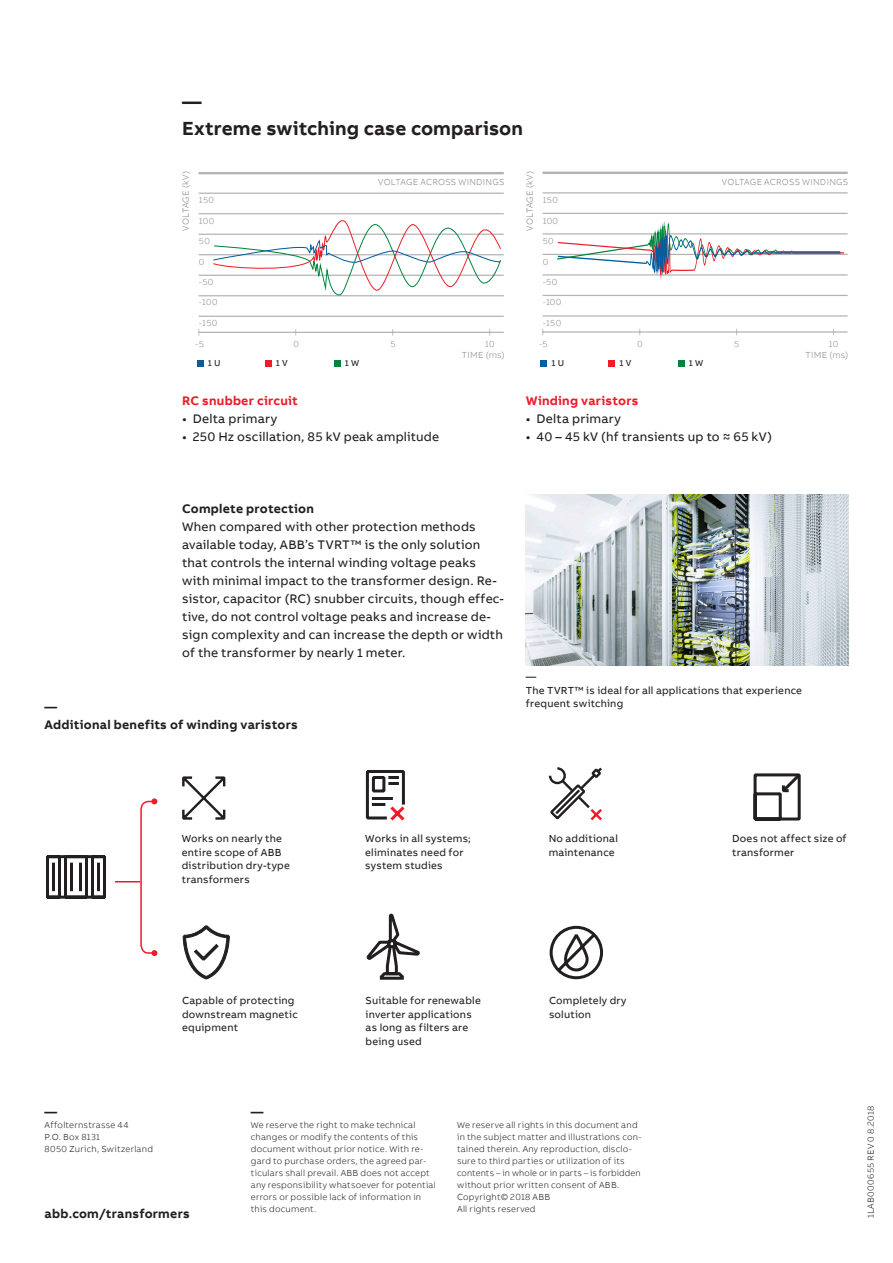
<style>
.page{position:relative;width:893px;height:1263px;background:#fff}
.page>*{position:absolute;margin:0;border:0;box-sizing:border-box;transform-origin:0 0}
.Listing_01_8_5pt_12p{font:700 19.5px "AB Bvoice";letter-spacing:.005em;color:#231f20}
.Listing_01_8_5pt_12p-2{font:12.75px/18px "AB Bvoice";letter-spacing:.015em;color:#231f20}
.Listing_01_8_5pt_12p-3{font:700 12.75px "AB Bvoice";letter-spacing:.02em;color:#231f20}
.Listing_01_8_5pt_12p-4{font:700 12.75px "AB Bvoice";letter-spacing:.02em;color:#ee1c28}
.Listing_01_8_5pt_12p-5{font:10.5px/13.5px "AB Bvoice";letter-spacing:.02em;color:#231f20}
.t1{font:300 9px/12px "AB Bvoice";letter-spacing:.025em;color:#231f20}
.Lead_13pt_18pt{font:300 9px "AB Bvoice";letter-spacing:.025em;color:#8a8c8f}
.Lead_13pt_18pt-2{font:9px "AB Bvoice";color:#231f20}
</style>
<div class="page">
<hr style="left:543px;top:315px;width:305px;height:1px;background:#b2b3b7">
<hr style="left:543px;top:295px;width:305px;height:1px;background:#b2b3b7">
<hr style="left:543px;top:274px;width:305px;height:1px;background:#b2b3b7">
<hr style="left:543px;top:254px;width:305px;height:1px;background:#b2b3b7">
<hr style="left:543px;top:233px;width:305px;height:1px;background:#b2b3b7">
<hr style="left:543px;top:213px;width:305px;height:1px;background:#b2b3b7">
<hr style="left:543px;top:192px;width:305px;height:1px;background:#b2b3b7">
<hr style="left:543px;top:172px;width:305px;height:2px;background:#b2b3b7">
<hr style="left:543px;top:332px;width:305px;height:1px;background:#b2b3b7">
<svg style="left:556px;top:223px;width:289px;height:53px"></svg>
<svg style="left:541px;top:360px;width:6px;height:6px"></svg>
<svg style="left:609px;top:360px;width:6px;height:6px"></svg>
<svg style="left:678px;top:360px;width:6px;height:6px"></svg>
<hr style="left:199px;top:316px;width:305px;height:1px;background:#b2b3b7">
<hr style="left:199px;top:295px;width:305px;height:1px;background:#b2b3b7">
<hr style="left:199px;top:275px;width:305px;height:1px;background:#b2b3b7">
<hr style="left:199px;top:254px;width:305px;height:1px;background:#b2b3b7">
<hr style="left:199px;top:234px;width:305px;height:1px;background:#b2b3b7">
<hr style="left:199px;top:213px;width:305px;height:1px;background:#b2b3b7">
<hr style="left:199px;top:193px;width:305px;height:1px;background:#b2b3b7">
<hr style="left:199px;top:172px;width:305px;height:2px;background:#b2b3b7">
<hr style="left:199px;top:332px;width:305px;height:1px;background:#b2b3b7">
<svg style="left:212px;top:214px;width:289px;height:81px"></svg>
<svg style="left:197px;top:360px;width:6px;height:6px"></svg>
<svg style="left:265px;top:360px;width:6px;height:6px"></svg>
<div style="left:334px;top:360px;width:7px;height:6px;background:#00853d"></div>
<img style="left:526px;top:495px;width:322px;height:171px">
<svg style="left:182px;top:776px;width:44px;height:44px"></svg>
<svg style="left:182px;top:925px;width:48px;height:54px"></svg>
<svg style="left:365px;top:770px;width:40px;height:51px"></svg>
<svg style="left:366px;top:913px;width:54px;height:67px"></svg>
<svg style="left:549px;top:767px;width:53px;height:54px"></svg>
<svg style="left:549px;top:925px;width:55px;height:55px"></svg>
<svg style="left:753px;top:773px;width:48px;height:48px"></svg>
<svg style="left:46px;top:855px;width:60px;height:44px"></svg>
<svg style="left:115px;top:798px;width:42px;height:158px"></svg>
<p class="Listing_01_8_5pt_12p" style="left:182px;top:89px;width:21px">—</p>
<p class="Listing_01_8_5pt_12p" style="left:182px;top:116px;width:342px">Extreme switching case comparison</p>
<p class="Lead_13pt_18pt" style="left:181px;top:231px;width:61px;rotate:-90deg">VOLTAGE (kV)</p>
<p class="Lead_13pt_18pt" style="left:199px;top:195px;width:17px">150</p>
<p class="Lead_13pt_18pt" style="left:199px;top:215px;width:17px">100</p>
<p class="Lead_13pt_18pt" style="left:199px;top:236px;width:12px">50</p>
<p class="Lead_13pt_18pt" style="left:199px;top:256px;width:7px">0</p>
<p class="Lead_13pt_18pt" style="left:199px;top:277px;width:16px">-50</p>
<p class="Lead_13pt_18pt" style="left:378px;top:177px;width:128px">VOLTAGE ACROSS WINDINGS</p>
<p class="Lead_13pt_18pt" style="left:524px;top:231px;width:61px;rotate:-90deg">VOLTAGE (kV)</p>
<p class="Lead_13pt_18pt" style="left:543px;top:195px;width:17px">150</p>
<p class="Lead_13pt_18pt" style="left:543px;top:215px;width:17px">100</p>
<p class="Lead_13pt_18pt" style="left:543px;top:236px;width:12px">50</p>
<p class="Lead_13pt_18pt" style="left:543px;top:256px;width:7px">0</p>
<p class="Lead_13pt_18pt" style="left:543px;top:277px;width:16px">-50</p>
<p class="Lead_13pt_18pt" style="left:722px;top:177px;width:128px">VOLTAGE ACROSS WINDINGS</p>
<p class="Lead_13pt_18pt" style="left:199px;top:297px;width:20px">-100</p>
<p class="Lead_13pt_18pt" style="left:199px;top:318px;width:20px">-150</p>
<p class="Lead_13pt_18pt" style="left:195px;top:339px;width:10px">-5</p>
<p class="Lead_13pt_18pt" style="left:293px;top:339px;width:7px">0</p>
<p class="Lead_13pt_18pt" style="left:390px;top:339px;width:7px">5</p>
<p class="Lead_13pt_18pt" style="left:485px;top:339px;width:11px">10</p>
<p class="Lead_13pt_18pt" style="left:462px;top:350px;width:44px">TIME (ms)</p>
<p class="Lead_13pt_18pt-2" style="left:208px;top:358px;width:14px">1 U</p>
<p class="Lead_13pt_18pt-2" style="left:276px;top:358px;width:13px">1 V</p>
<p class="Lead_13pt_18pt-2" style="left:345px;top:358px;width:16px">1 W</p>
<p class="Listing_01_8_5pt_12p-4" style="left:182px;top:392px;width:117px">RC snubber circuit</p>
<p class="Listing_01_8_5pt_12p-2" style="left:182px;top:409px;width:96px">• Delta primary</p>
<p class="Listing_01_8_5pt_12p-2" style="left:182px;top:427px;width:259px">• 250 Hz oscillation, 85 kV peak amplitude</p>
<p class="Lead_13pt_18pt" style="left:543px;top:297px;width:20px">-100</p>
<p class="Lead_13pt_18pt" style="left:543px;top:318px;width:20px">-150</p>
<p class="Lead_13pt_18pt" style="left:539px;top:339px;width:10px">-5</p>
<p class="Lead_13pt_18pt" style="left:637px;top:339px;width:7px">0</p>
<p class="Lead_13pt_18pt" style="left:734px;top:339px;width:7px">5</p>
<p class="Lead_13pt_18pt" style="left:829px;top:339px;width:11px">10</p>
<p class="Lead_13pt_18pt" style="left:805px;top:350px;width:44px">TIME (ms)</p>
<p class="Lead_13pt_18pt-2" style="left:552px;top:358px;width:14px">1 U</p>
<p class="Lead_13pt_18pt-2" style="left:620px;top:358px;width:13px">1 V</p>
<p class="Lead_13pt_18pt-2" style="left:689px;top:358px;width:16px">1 W</p>
<p class="Listing_01_8_5pt_12p-4" style="left:526px;top:392px;width:114px">Winding varistors</p>
<p class="Listing_01_8_5pt_12p-2" style="left:526px;top:409px;width:96px">• Delta primary</p>
<p class="Listing_01_8_5pt_12p-2" style="left:526px;top:427px;width:248px">• 40 – 45 kV (hf transients up to ≈ 65 kV)</p>
<p class="Listing_01_8_5pt_12p-3" style="left:182px;top:500px;width:133px">Complete protection</p>
<p class="Listing_01_8_5pt_12p-2" style="left:182px;top:517px;width:323px">When compared with other protection methods available today, ABB’s TVRT™ is the only solution that controls the internal winding voltage peaks with minimal impact to the transformer design. Re&shy;sistor, capacitor (RC) snubber circuits, though effec&shy;tive, do not control voltage peaks and increase de&shy;sign complexity and can increase the depth or width of the transformer by nearly 1 meter.</p>
<p class="Listing_01_8_5pt_12p-3" style="left:45px;top:698px;width:14px">—</p>
<p class="Listing_01_8_5pt_12p-3" style="left:45px;top:716px;width:255px">Additional benefits of winding varistors</p>
<p class="Listing_01_8_5pt_12p-5" style="left:526px;top:670px;width:12px">—</p>
<p class="Listing_01_8_5pt_12p-5" style="left:526px;top:683px;width:278px">The TVRT™ is ideal for all applications that experience frequent switching</p>
<p class="Listing_01_8_5pt_12p-5" style="left:182px;top:832px;width:110px">Works on nearly the entire scope of ABB distribution dry-type transformers</p>
<p class="Listing_01_8_5pt_12p-5" style="left:365px;top:832px;width:107px">Works in all systems; eliminates need for system studies</p>
<p class="Listing_01_8_5pt_12p-5" style="left:549px;top:832px;width:71px">No additional</p>
<p class="Listing_01_8_5pt_12p-5" style="left:549px;top:845px;width:68px">maintenance</p>
<p class="Listing_01_8_5pt_12p-5" style="left:732px;top:832px;width:116px">Does not affect size of transformer</p>
<p class="Listing_01_8_5pt_12p-5" style="left:182px;top:994px;width:117px">Capable of protecting downstream magnetic equipment</p>
<p class="Listing_01_8_5pt_12p-5" style="left:366px;top:994px;width:117px">Suitable for renewable inverter applications as long as filters are being used</p>
<p class="Listing_01_8_5pt_12p-5" style="left:549px;top:994px;width:79px">Completely dry</p>
<p class="Listing_01_8_5pt_12p-5" style="left:549px;top:1007px;width:44px">solution</p>
<h2 class="Listing_01_8_5pt_12p-3" style="left:45px;top:1103px;width:14px">—</h2>
<p class="t1" style="left:45px;top:1119px;width:110px">Affolternstrasse 44<br>P.O. Box 8131<br>8050 Zurich, Switzerland</p>
<h2 class="Listing_01_8_5pt_12p-3" style="left:45px;top:1206px;width:147px">abb.com/transformers</h2>
<h2 class="Listing_01_8_5pt_12p-3" style="left:251px;top:1103px;width:14px">—</h2>
<p class="t1" style="left:251px;top:1119px;width:186px">We reserve the right to make technical changes or modify the contents of this document without prior notice. With re&shy;gard to purchase orders, the agreed par&shy;ticulars shall prevail. ABB does not accept any responsibility whatsoever for potential errors or possible lack of information in this document.</p>
<p class="t1" style="left:457px;top:1119px;width:186px">We reserve all rights in this document and in the subject matter and illustrations con&shy;tained therein. Any reproduction, disclo&shy;sure to third parties or utilization of its contents – in whole or in parts – is forbidden without prior written consent of ABB.<br>Copyright© 2018 ABB<br>All rights reserved</p>
<p class="t1" style="left:865px;top:1218px;width:114px;rotate:-90deg">1LAB000655 REV 0 8.2018</p>
</div>
